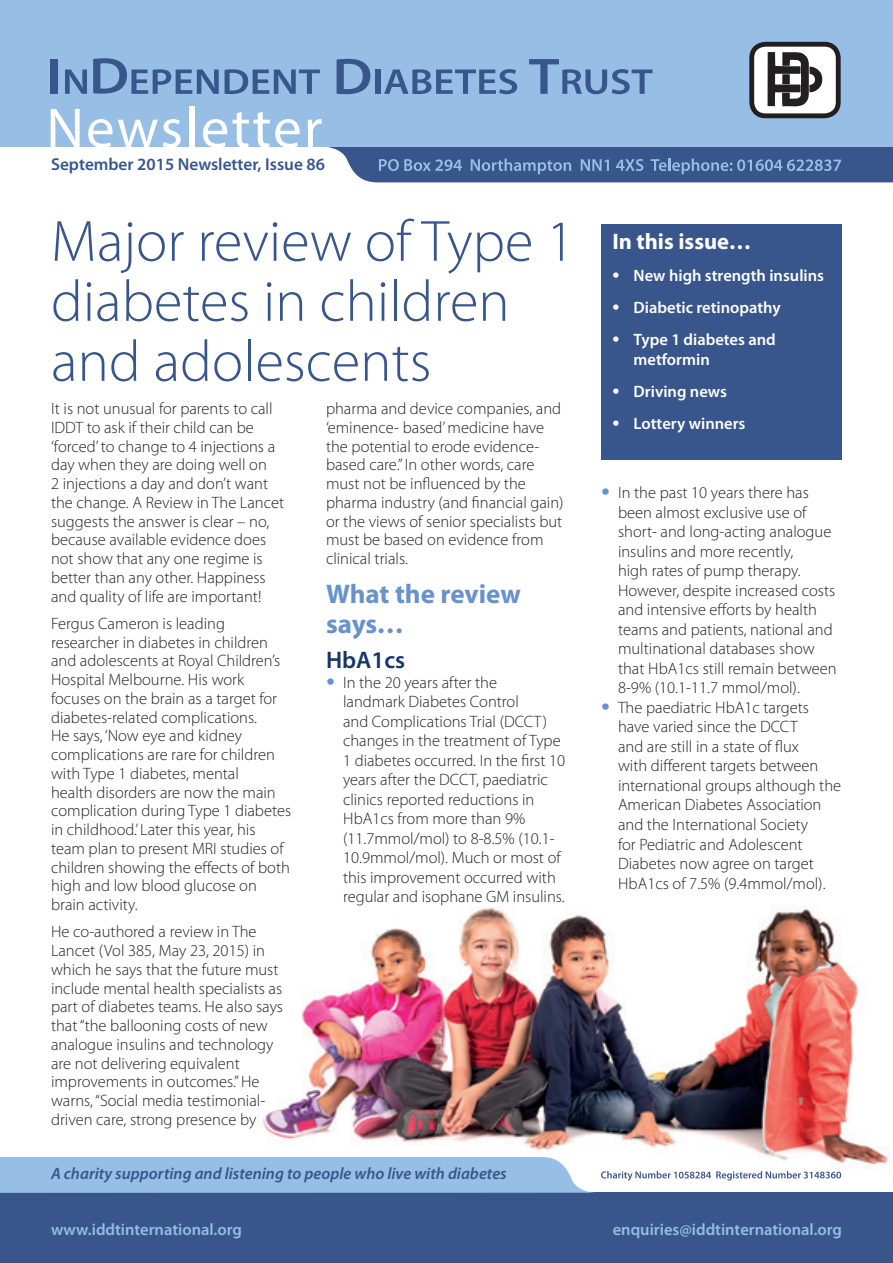
<style>
.page{position:relative;width:893px;height:1263px;background:#fff}
.page>*{position:absolute;margin:0;border:0;box-sizing:border-box;transform-origin:0 0}
.t1{font:300 58.5px/60px "Myriad Pro";color:#38558c}
.t2{font:700 27px/30px "Myriad Pro";letter-spacing:-.005em;color:#6892cc}
.t3{font:600 24px "Myriad Pro";color:#173568}
.t4{font:700 22.5px "Myriad Pro";color:#fff}
.t5{font:600 17.25px "Myriad Pro";color:#38558c}
.t6{font:300 16.5px/18.8px "Myriad Pro";color:#231f20}
.t7{font:600 16.5px/19.5px "Myriad Pro";color:#fff}
.t8{font:italic 600 16.5px "Myriad Pro";color:#38558c}
.t9{font:600 16.5px "Myriad Pro";color:#93bde5}
.s1{font-size:36px;color:#6892cc}
.s2{font-size:22.5px}
</style>
<div class="page">
<img style="left:256px;top:908px;width:637px;height:285px">
<div style="left:0;top:1193px;width:893px;height:70px;background:#38558c"></div>
<svg style="left:0;top:1157px;width:841px;height:36px"></svg>
<div style="left:0;top:0;width:893px;height:147px;background:#97bfe6"></div>
<svg style="left:51px;top:42px;width:842px;height:140px"></svg>
<div style="left:601px;top:224px;width:241px;height:236px;background:#38558c"></div>
<p class="t5" style="left:51px;top:153px;width:275px">September 2015 Newsletter, Issue 86</p>
<h1 class="t1" style="left:51px;top:211px;width:525px">Major review of Type 1 diabetes in children and adolescents</h1>
<p class="t6" style="left:51px;top:399px;width:235px">It is not unusual for parents to call<br>IDDT to ask if their child can be ‘forced’ to change to 4 injections a day when they are doing well on<br>2 injections a day and don’t want the change. A Review in The Lancet suggests the answer is clear – no, because available evidence does not show that any one regime is better than any other. Happiness and quality of life are important!</p>
<p class="t6" style="left:51px;top:614px;width:242px">Fergus Cameron is leading researcher in diabetes in children and adolescents at Royal Children’s<br>Hospital Melbourne. His work focuses on the brain as a target for diabetes-related complications.<br>He says, ‘Now eye and kidney complications are rare for children with Type 1 diabetes, mental<br>health disorders are now the main complication during Type 1 diabetes in childhood.’ Later this year, his team plan to present MRI studies of children showing the effects of both high and low blood glucose on brain activity.</p>
<p class="t6" style="left:51px;top:922px;width:234px">He co-authored a review in The Lancet (Vol 385, May 23, 2015) in which he says that the future must include mental health specialists as part of diabetes teams. He also says that “the ballooning costs of new analogue insulins and technology are not delivering equivalent improvements in outcomes.” He warns, “Social media testimonial&shy;driven care, strong presence by</p>
<p class="t6" style="left:326px;top:399px;width:239px">pharma and device companies, and ‘eminence- based’ medicine have the potential to erode evidence&shy;based care.” In other words, care must not be influenced by the pharma industry (and financial gain) or the views of senior specialists but must be based on evidence from clinical trials.</p>
<h2 class="t2" style="left:326px;top:578px;width:196px">What the review says…</h2>
<h3 class="t3" style="left:326px;top:645px;width:81px">HbA1cs</h3>
<p class="t6" style="left:343px;top:672px;width:224px;line-height:19.5px;text-indent:-17px"><span class="s1">•</span> In the 20 years after the<br>landmark Diabetes Control<br>and Complications Trial (DCCT) changes in the treatment of Type<br>1 diabetes occurred. In the first 10 years after the DCCT, paediatric clinics reported reductions in<br>HbA1cs from more than 9% (11.7mmol/mol) to 8-8.5% (10.1-<br>10.9mmol/mol). Much or most of this improvement occurred with regular and isophane GM insulins.</p>
<p class="t8" style="left:51px;top:1163px;width:457px">A charity supporting and listening to people who live with diabetes</p>
<h3 class="t4" style="left:612px;top:226px;width:140px">In this issue…</h3>
<p class="t7" style="left:612px;top:265px;width:213px"><span class="s2">•</span> New high strength insulins</p>
<p class="t7" style="left:612px;top:297px;width:170px"><span class="s2">•</span> Diabetic retinopathy</p>
<p class="t7" style="left:634px;top:330px;width:144px;text-indent:-21px"><span class="s2">•</span> Type 1 diabetes and metformin</p>
<p class="t7" style="left:612px;top:381px;width:116px"><span class="s2">•</span> Driving news</p>
<p class="t7" style="left:612px;top:414px;width:135px"><span class="s2">•</span> Lottery winners</p>
<p class="t6" style="left:618px;top:483px;width:220px;line-height:19.5px;text-indent:-17px"><span class="s1">•</span> In the past 10 years there has been almost exclusive use of short- and long-acting analogue insulins and more recently,<br>high rates of pump therapy.<br>However, despite increased costs and intensive efforts by health teams and patients, national and multinational databases show that HbA1cs still remain between<br>8-9% (10.1-11.7 mmol/mol).</p>
<p class="t6" style="left:618px;top:697px;width:225px;line-height:19.5px;text-indent:-17px"><span class="s1">•</span> The paediatric HbA1c targets have varied since the DCCT<br>and are still in a state of flux<br>with different targets between international groups although the<br>American Diabetes Association and the International Society<br>for Pediatric and Adolescent<br>Diabetes now agree on target<br>HbA1cs of 7.5% (9.4mmol/mol).</p>
<p class="t9" style="left:51px;top:1219px;width:192px">www.iddtinternational.org</p>
<p class="t9" style="left:613px;top:1219px;width:231px">enquiries@iddtinternational.org</p>
</div>
